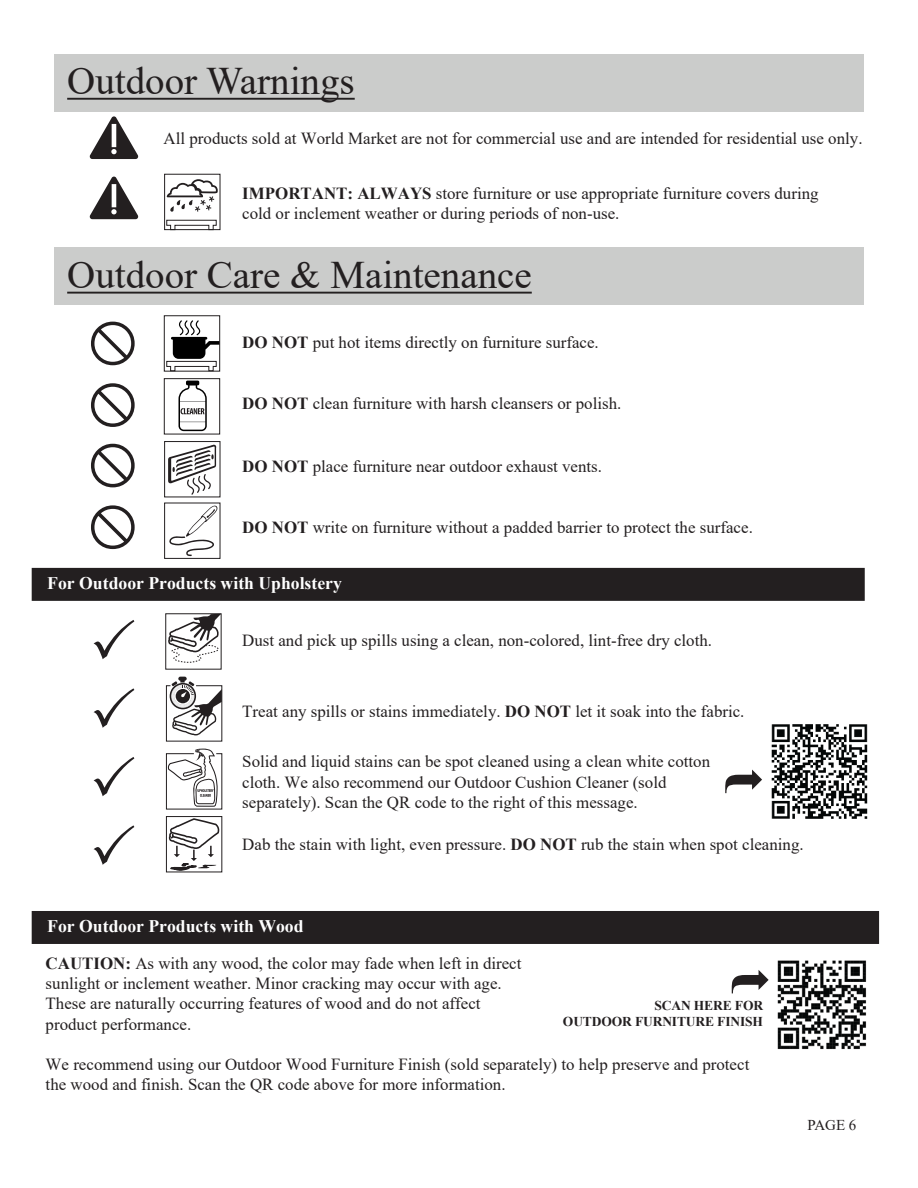
<style>
.page{position:relative;width:918px;height:1188px;background:#fff}
.page>*{position:absolute;margin:0;border:0;box-sizing:border-box;transform-origin:0 0}
.t1{font:39px "Times New Roman";color:#231f20}
.t2{font:700 17.7px "Times New Roman";color:#fff}
.t3{font:16.95px/20.2px "Times New Roman";color:#231f20}
.t4{font:15px "Times New Roman";color:#231f20}
.t5{font:700 13.5px/16.2px "Times New Roman";letter-spacing:-.01em;color:#231f20;text-align:right}
.s1{font-weight:700}
</style>
<div class="page">
<div style="left:54px;top:54px;width:810px;height:57px;background:#cbcccb"></div>
<hr style="left:67px;top:98px;width:288px;height:2px;background:#231f20">
<svg style="left:89px;top:116px;width:50px;height:43px"></svg>
<svg style="left:89px;top:176px;width:50px;height:43px"></svg>
<div style="left:54px;top:248px;width:810px;height:57px;background:#cbcccb"></div>
<hr style="left:67px;top:292px;width:465px;height:2px;background:#231f20">
<div style="left:164px;top:315px;width:56px;height:57px;border:1px solid #231f20"></div>
<div style="left:164px;top:378px;width:56px;height:56px;border:1px solid #231f20"></div>
<svg style="left:179px;top:381px;width:28px;height:50px"></svg>
<div style="left:164px;top:441px;width:56px;height:56px;border:1px solid #231f20"></div>
<svg style="left:168px;top:445px;width:48px;height:50px"></svg>
<div style="left:164px;top:503px;width:56px;height:56px;border:1px solid #231f20"></div>
<svg style="left:166px;top:320px;width:54px;height:52px"></svg>
<svg style="left:169px;top:506px;width:48px;height:50px"></svg>
<div style="left:164px;top:174px;width:56px;height:56px;border:1px solid #231f20"></div>
<svg style="left:166px;top:219px;width:51px;height:11px"></svg>
<svg style="left:167px;top:179px;width:51px;height:33px"></svg>
<svg style="left:91px;top:322px;width:44px;height:43px"></svg>
<svg style="left:91px;top:383px;width:44px;height:44px"></svg>
<svg style="left:91px;top:444px;width:44px;height:43px"></svg>
<svg style="left:91px;top:505px;width:44px;height:44px"></svg>
<img style="left:777px;top:960px;width:90px;height:90px">
<svg style="left:732px;top:970px;width:37px;height:23px"></svg>
<div style="left:32px;top:568px;width:833px;height:33px;background:#231f20;border:2px solid #231f20"></div>
<div style="left:32px;top:911px;width:847px;height:33px;background:#231f20"></div>
<svg style="left:166px;top:677px;width:57px;height:65px"></svg>
<svg style="left:166px;top:749px;width:57px;height:122px"></svg>
<div style="left:165px;top:613px;width:57px;height:57px;border:1px solid #231f20"></div>
<svg style="left:167px;top:614px;width:54px;height:51px"></svg>
<svg style="left:94px;top:620px;width:40px;height:39px"></svg>
<svg style="left:94px;top:688px;width:40px;height:40px"></svg>
<svg style="left:94px;top:757px;width:40px;height:39px"></svg>
<svg style="left:94px;top:825px;width:40px;height:40px"></svg>
<img style="left:771px;top:724px;width:97px;height:95px">
<svg style="left:725px;top:770px;width:37px;height:23px"></svg>
<p class="t1" style="left:67px;top:54px;width:289px">Outdoor Warnings</p>
<p class="t3" style="left:164px;top:128px;width:700px">All products sold at World Market are not for commercial use and are intended for residential use only.</p>
<p class="t3" style="left:242px;top:183px;width:578px"><span class="s1">IMPORTANT: ALWAYS</span> store furniture or use appropriate furniture covers during cold or inclement weather or during periods of non-use.</p>
<p class="t1" style="left:67px;top:248px;width:466px">Outdoor Care &amp; Maintenance</p>
<p class="t3" style="left:242px;top:332px;width:358px"><span class="s1">DO NOT</span> put hot items directly on furniture surface.</p>
<p class="t3" style="left:242px;top:393px;width:381px"><span class="s1">DO NOT</span> clean furniture with harsh cleansers or polish.</p>
<p class="t3" style="left:242px;top:456px;width:361px"><span class="s1">DO NOT</span> place furniture near outdoor exhaust vents.</p>
<p class="t3" style="left:242px;top:517px;width:512px"><span class="s1">DO NOT</span> write on furniture without a padded barrier to protect the surface.</p>
<p class="t2" style="left:47px;top:570px;width:296px">For Outdoor Products with Upholstery</p>
<p class="t3" style="left:242px;top:630px;width:471px">Dust and pick up spills using a clean, non-colored, lint-free dry cloth.</p>
<p class="t3" style="left:242px;top:701px;width:504px">Treat any spills or stains immediately. <span class="s1">DO NOT</span> let it soak into the fabric.</p>
<p class="t3" style="left:242px;top:751px;width:469px">Solid and liquid stains can be spot cleaned using a clean white cotton cloth. We also recommend our Outdoor Cushion Cleaner (sold separately). Scan the QR code to the right of this message.</p>
<p class="t3" style="left:242px;top:833px;width:563px">Dab the stain with light, even pressure. <span class="s1">DO NOT</span> rub the stain when spot cleaning.</p>
<p class="t2" style="left:47px;top:913px;width:258px">For Outdoor Products with Wood</p>
<p class="t3" style="left:46px;top:952px;width:477px"><span class="s1">CAUTION:</span> As with any wood, the color may fade when left in direct sunlight or inclement weather. Minor cracking may occur with age.<br>These are naturally occurring features of wood and do not affect product performance.</p>
<p class="t3" style="left:46px;top:1054px;width:705px">We recommend using our Outdoor Wood Furniture Finish (sold separately) to help preserve and protect the wood and finish. Scan the QR code above for more information.</p>
<p class="t5" style="left:563px;top:997px;width:202px">SCAN HERE FOR<br>OUTDOOR FURNITURE FINISH</p>
<p class="t4" style="left:807px;top:1114px;width:51px">PAGE 6</p>
</div>
